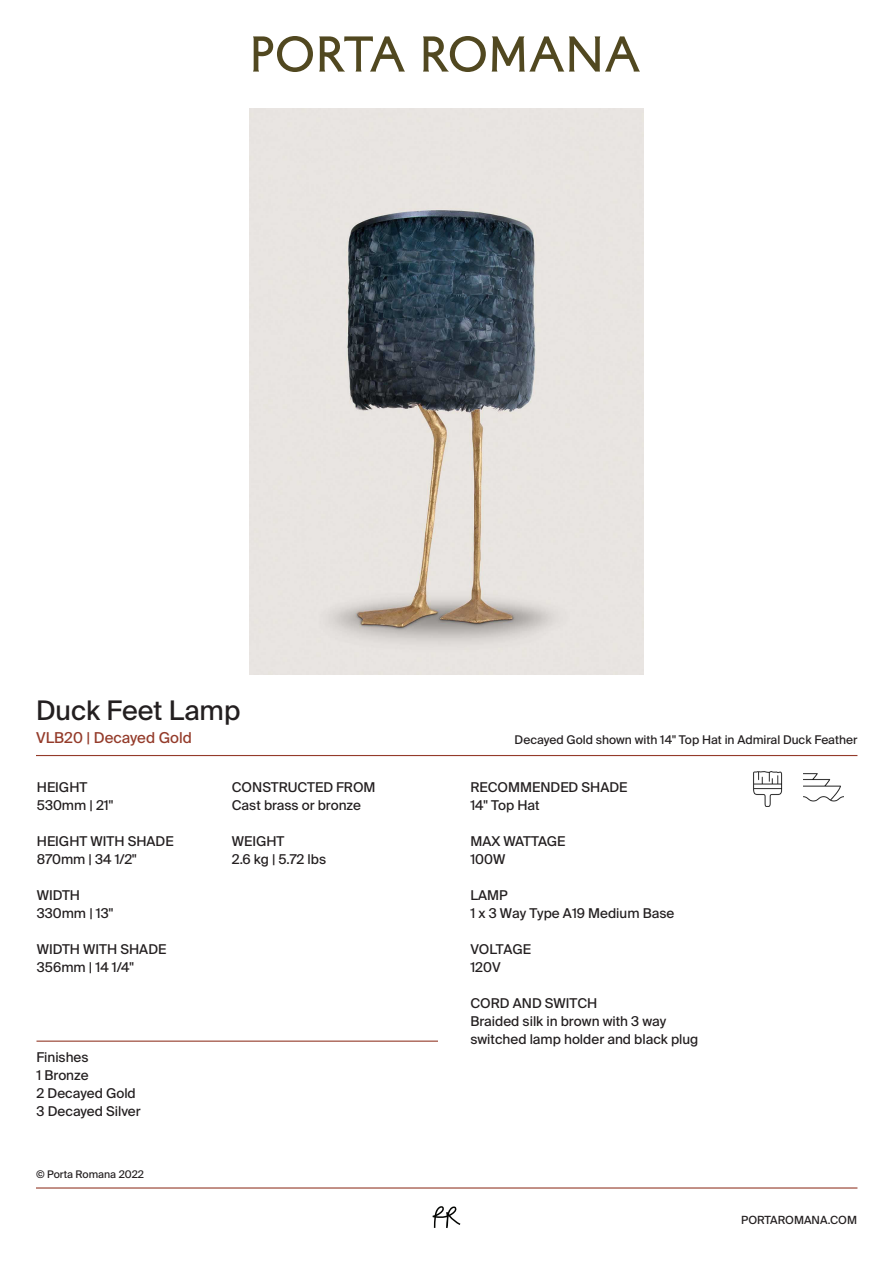
<style>
.page{position:relative;width:893px;height:1263px;background:#fff}
.page>*{position:absolute;margin:0;border:0;box-sizing:border-box;transform-origin:0 0}
.t1{font:27px "Suisse Intl";color:#231f20}
.t2{font:15px "Suisse Intl";color:#943b2a}
.t3{font:13.5px/18px "Suisse Intl";color:#231f20}
.t4{font:12px "Suisse Intl";color:#231f20}
.t5{font:11.25px "Suisse Intl";color:#231f20}
.t6{font:10.5px "Suisse Intl";color:#231f20}
</style>
<div class="page">
<hr style="left:36px;top:755px;width:821px;height:1px;background:#943b2a">
<img style="left:250px;top:108px;width:393px;height:566px">
<svg style="left:253px;top:36px;width:60px;height:36px"></svg>
<svg style="left:319px;top:36px;width:86px;height:36px"></svg>
<svg style="left:423px;top:36px;width:63px;height:36px"></svg>
<svg style="left:492px;top:36px;width:148px;height:36px"></svg>
<hr style="left:36px;top:1040px;width:402px;height:2px;background:#943b2a">
<svg style="left:433px;top:1206px;width:27px;height:22px"></svg>
<hr style="left:36px;top:1187px;width:821px;height:1px;background:#943b2a">
<img style="left:753px;top:772px;width:30px;height:35px">
<img style="left:803px;top:773px;width:40px;height:29px">
<h1 class="t1" style="left:36px;top:695px;width:206px">Duck Feet Lamp</h1>
<p class="t2" style="left:36px;top:729px;width:157px">VLB20 | Decayed Gold</p>
<p class="t4" style="left:515px;top:733px;width:344px">Decayed Gold shown with 14" Top Hat in Admiral Duck Feather</p>
<p class="t3" style="left:37px;top:778px;width:78px">HEIGHT<br>530mm | 21"</p>
<p class="t3" style="left:37px;top:832px;width:138px">HEIGHT WITH SHADE<br>870mm | 34 1/2"</p>
<p class="t3" style="left:37px;top:886px;width:78px">WIDTH<br>330mm | 13"</p>
<p class="t3" style="left:37px;top:940px;width:131px">WIDTH WITH SHADE<br>356mm | 14 1/4"</p>
<p class="t3" style="left:36px;top:1048px;width:106px">Finishes<br>1 Bronze<br>2 Decayed Gold<br>3 Decayed Silver</p>
<p class="t6" style="left:36px;top:1168px;width:109px">© Porta Romana 2022</p>
<p class="t3" style="left:232px;top:778px;width:145px">CONSTRUCTED FROM<br>Cast brass or bronze</p>
<p class="t3" style="left:232px;top:832px;width:96px">WEIGHT<br>2.6 kg | 5.72 lbs</p>
<p class="t3" style="left:470px;top:778px;width:159px">RECOMMENDED SHADE<br>14" Top Hat</p>
<p class="t3" style="left:470px;top:832px;width:97px">MAX WATTAGE<br>100W</p>
<p class="t3" style="left:470px;top:886px;width:205px">LAMP<br>1 x 3 Way Type A19 Medium Base</p>
<p class="t3" style="left:470px;top:940px;width:62px">VOLTAGE<br>120V</p>
<p class="t3" style="left:470px;top:994px;width:230px">CORD AND SWITCH<br>Braided silk in brown with 3 way switched lamp holder and black plug</p>
<p class="t5" style="left:741px;top:1213px;width:117px">PORTAROMANA.COM</p>
</div>
